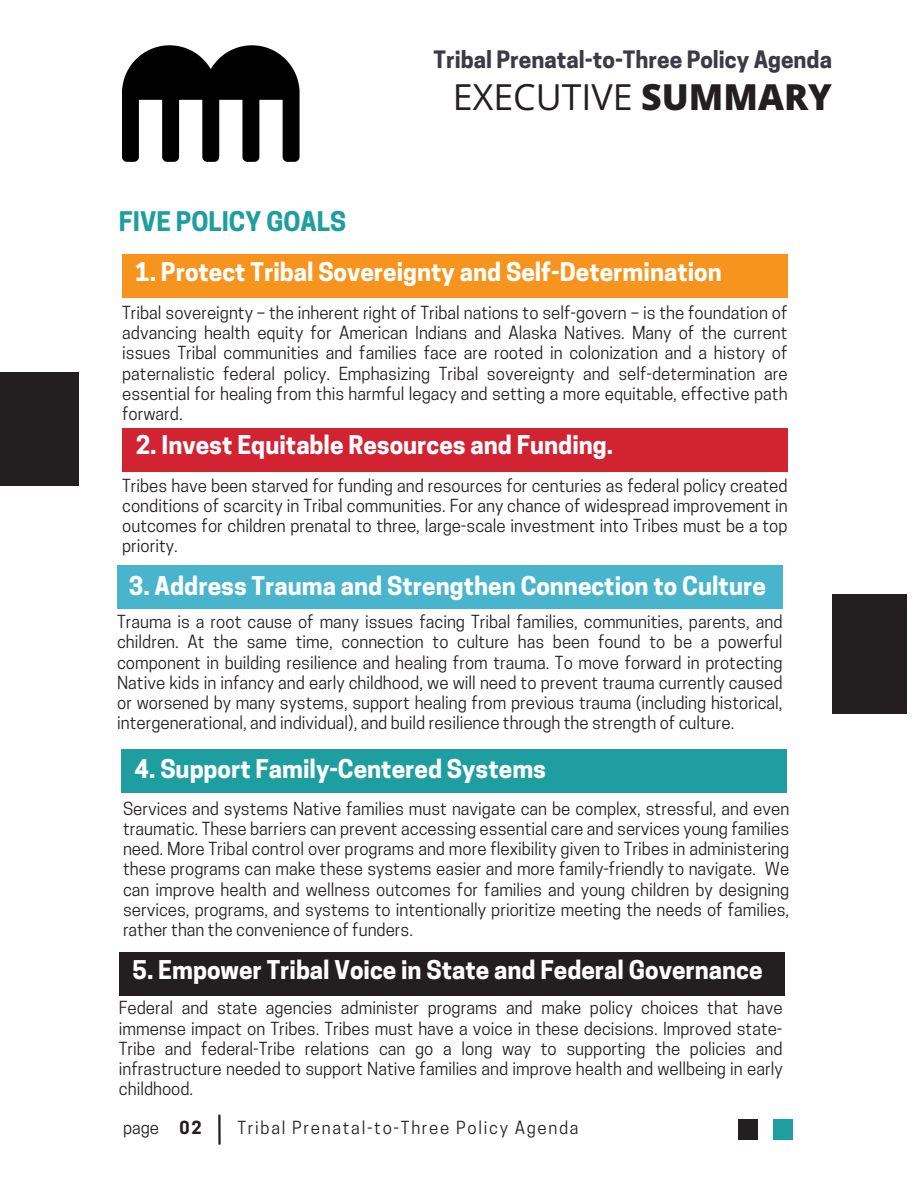
<style>
.page{position:relative;width:918px;height:1188px;background:#fff}
.page>*{position:absolute;margin:0;border:0;box-sizing:border-box;transform-origin:0 0}
.t1{font:35.85px "Open Sans";color:#231f20}
.t2{font:700 25.35px "Cooper Hewitt";color:#1f9ea0}
.t3{font:700 24.3px "Cooper Hewitt";color:#fff}
.t4{font:700 22.5px "Cooper Hewitt";color:#3c3a45}
.t5{font:16.95px/20.2px "Cooper Hewitt";color:#231f20;text-align:justify}
.t6{font:16.95px "Cooper Hewitt";letter-spacing:.1em;color:#231f20}
.t7{font:700 16.95px "Cooper Hewitt";color:#231f20}
.s1{font-weight:800}
</style>
<div class="page">
<hr style="left:218px;top:1115px;width:3px;height:30px;background:#231f20">
<div style="left:738px;top:1120px;width:20px;height:20px;background:#231f20"></div>
<div style="left:773px;top:1120px;width:20px;height:20px;background:#1f9ea0"></div>
<div style="left:0;top:372px;width:79px;height:113px;background:#231f20"></div>
<div style="left:832px;top:594px;width:75px;height:119px;background:#231f20"></div>
<div style="left:122px;top:254px;width:666px;height:44px;background:#f7941d"></div>
<div style="left:122px;top:429px;width:666px;height:43px;background:#d22333"></div>
<div style="left:118px;top:565px;width:665px;height:44px;background:#48b5cd"></div>
<div style="left:122px;top:750px;width:665px;height:43px;background:#1f9ea0"></div>
<div style="left:119px;top:952px;width:665px;height:43px;background:#231f20"></div>
<img style="left:122px;top:45px;width:178px;height:117px">
<p class="t4" style="left:434px;top:52px;width:400px">Tribal Prenatal-to-Three Policy Agenda</p>
<p class="t1" style="left:453px;top:72px;width:381px">EXECUTIVE <span class="s1">SUMMARY</span></p>
<h4 class="t2" style="left:119px;top:212px;width:229px">FIVE POLICY GOALS</h4>
<p class="t3" style="left:135px;top:262px;width:588px">1. Protect Tribal Sovereignty and Self-Determination</p>
<p class="t5" style="left:122px;top:304px;width:667px">Tribal sovereignty – the inherent right of Tribal nations to self-govern – is the foundation of advancing health equity for American Indians and Alaska Natives. Many of the current issues Tribal communities and families face are rooted in colonization and a history of paternalistic federal policy. Emphasizing Tribal sovereignty and self-determination are essential for healing from this harmful legacy and setting a more equitable, effective path forward.</p>
<p class="t3" style="left:136px;top:436px;width:479px">2. Invest Equitable Resources and Funding.</p>
<h5 class="t5" style="left:122px;top:477px;width:667px">Tribes have been starved for funding and resources for centuries as federal policy created conditions of scarcity in Tribal communities. For any chance of widespread improvement in outcomes for children prenatal to three, large-scale investment into Tribes must be a top priority.</h5>
<p class="t3" style="left:129px;top:577px;width:639px">3. Address Trauma and Strengthen Connection to Culture</p>
<h2 class="t5" style="left:117px;top:614px;width:667px">Trauma is a root cause of many issues facing Tribal families, communities, parents, and children. At the same time, connection to culture has been found to be a powerful component in building resilience and healing from trauma. To move forward in protecting Native kids in infancy and early childhood, we will need to prevent trauma currently caused or worsened by many systems, support healing from previous trauma (including historical, intergenerational, and individual), and build resilience through the strength of culture.</h2>
<h4 class="t3" style="left:135px;top:760px;width:413px">4. Support Family-Centered Systems</h4>
<h1 class="t5" style="left:123px;top:800px;width:668px">Services and systems Native families must navigate can be complex, stressful, and even traumatic. These barriers can prevent accessing essential care and services young families need. More Tribal control over programs and more flexibility given to Tribes in administering these programs can make these systems easier and more family-friendly to navigate. We can improve health and wellness outcomes for families and young children by designing services, programs, and systems to intentionally prioritize meeting the needs of families, rather than the convenience of funders.</h1>
<p class="t3" style="left:132px;top:961px;width:632px">5. Empower Tribal Voice in State and Federal Governance</p>
<p class="t5" style="left:119px;top:1000px;width:665px">Federal and state agencies administer programs and make policy choices that have immense impact on Tribes. Tribes must have a voice in these decisions. Improved state-Tribe and federal-Tribe relations can go a long way to supporting the policies and infrastructure needed to support Native families and improve health and wellbeing in early childhood.</p>
<p class="t5" style="left:123px;top:1120px;width:38px">page</p>
<h4 class="t7" style="left:180px;top:1121px;width:24px">02</h4>
<p class="t6" style="left:238px;top:1121px;width:343px">Tribal Prenatal-to-Three Policy Agenda</p>
</div>
